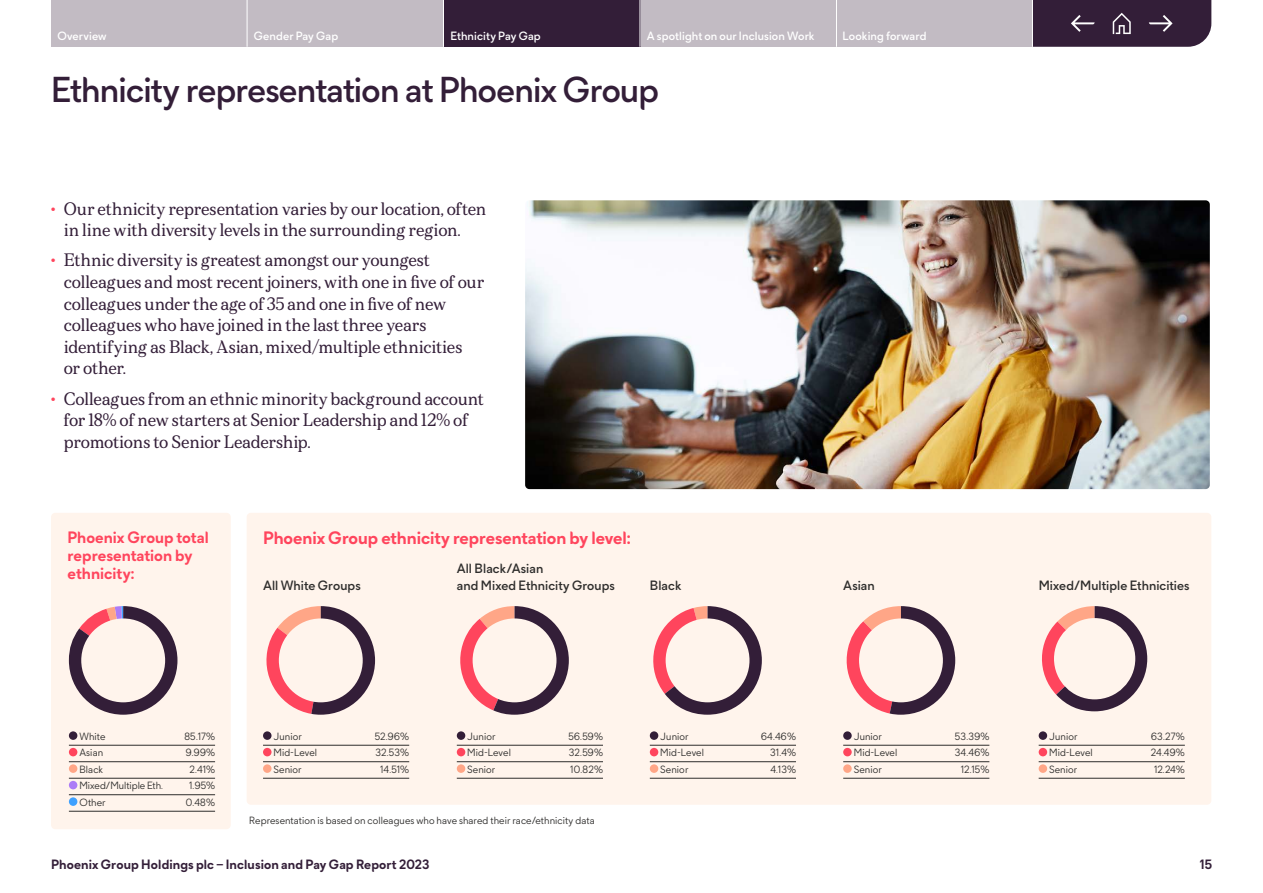
<style>
.page{position:relative;width:1263px;height:893px;background:#fff}
.page>*{position:absolute;margin:0;border:0;box-sizing:border-box;transform-origin:0 0}
.t1{font:500 36px "Phoenix Sans";letter-spacing:-.02em;color:#331e38}
.t2{font:18px/21.6px "Phoenix Serif";letter-spacing:-.01em;color:#331e38}
.t3{font:700 18px "Phoenix Sans";color:#ff455d}
.t4{font:700 16.5px/18px "Phoenix Sans";color:#ff455d}
.t5{font:500 13.5px/16.5px "Phoenix Sans";letter-spacing:.005em;color:#2e2d2c}
.t6{font:700 13.5px "Phoenix Sans";letter-spacing:.01em;color:#331e38}
.t7{font:500 12px "Phoenix Sans";letter-spacing:.01em;color:#fff}
.t8{font:10.5px "Phoenix Sans";letter-spacing:.015em;color:#2e2d2c}
.s1{color:#ff455d}
</style>
<div class="page">
<img style="left:525px;top:200px;width:685px;height:289px">
<div style="left:51px;top:513px;width:180px;height:316px;background:#fff4ec;border-radius:4px"></div>
<hr style="left:69px;top:745px;width:146px;height:1px;background:#2e2d2c">
<hr style="left:69px;top:761px;width:146px;height:1px;background:#2e2d2c">
<hr style="left:69px;top:778px;width:146px;height:1px;background:#2e2d2c">
<hr style="left:69px;top:794px;width:146px;height:1px;background:#2e2d2c">
<hr style="left:69px;top:811px;width:146px;height:1px;background:#2e2d2c">
<div style="left:69px;top:731px;width:8px;height:9px;background:#331e38;border-radius:50%"></div>
<div style="left:69px;top:748px;width:8px;height:8px;background:#ff455d;border-radius:50%"></div>
<div style="left:69px;top:764px;width:8px;height:9px;background:#ffa687;border-radius:50%"></div>
<div style="left:69px;top:781px;width:8px;height:8px;background:#ac7cf7;border-radius:50%"></div>
<div style="left:69px;top:797px;width:8px;height:9px;background:#3fa1ff;border-radius:50%"></div>
<div style="left:247px;top:513px;width:964px;height:292px;background:#fff4ec;border-radius:4px"></div>
<svg style="left:69px;top:606px;width:108px;height:109px"></svg>
<div style="left:81px;top:618px;width:84px;height:84px;background:#fff4ec;border-radius:50%"></div>
<hr style="left:263px;top:745px;width:146px;height:1px;background:#2e2d2c">
<hr style="left:263px;top:761px;width:146px;height:1px;background:#2e2d2c">
<hr style="left:263px;top:778px;width:146px;height:1px;background:#2e2d2c">
<div style="left:263px;top:731px;width:9px;height:9px;background:#331e38;border-radius:50%"></div>
<div style="left:263px;top:748px;width:9px;height:8px;background:#ff455d;border-radius:50%"></div>
<div style="left:263px;top:764px;width:9px;height:9px;background:#ffa687;border-radius:50%"></div>
<svg style="left:266px;top:606px;width:109px;height:109px"></svg>
<div style="left:279px;top:618px;width:84px;height:84px;background:#fff4ec;border-radius:50%"></div>
<hr style="left:457px;top:745px;width:146px;height:1px;background:#2e2d2c">
<hr style="left:457px;top:761px;width:146px;height:1px;background:#2e2d2c">
<hr style="left:457px;top:778px;width:146px;height:1px;background:#2e2d2c">
<div style="left:457px;top:731px;width:8px;height:9px;background:#331e38;border-radius:50%"></div>
<div style="left:457px;top:748px;width:8px;height:8px;background:#ff455d;border-radius:50%"></div>
<div style="left:457px;top:764px;width:8px;height:9px;background:#ffa687;border-radius:50%"></div>
<svg style="left:460px;top:606px;width:109px;height:109px"></svg>
<div style="left:473px;top:618px;width:83px;height:84px;background:#fff4ec;border-radius:50%"></div>
<hr style="left:650px;top:745px;width:146px;height:1px;background:#2e2d2c">
<hr style="left:650px;top:761px;width:146px;height:1px;background:#2e2d2c">
<hr style="left:650px;top:778px;width:146px;height:1px;background:#2e2d2c">
<div style="left:650px;top:731px;width:8px;height:9px;background:#331e38;border-radius:50%"></div>
<div style="left:650px;top:748px;width:8px;height:8px;background:#ff455d;border-radius:50%"></div>
<div style="left:650px;top:764px;width:8px;height:9px;background:#ffa687;border-radius:50%"></div>
<svg style="left:653px;top:606px;width:109px;height:109px"></svg>
<div style="left:666px;top:618px;width:83px;height:84px;background:#fff4ec;border-radius:50%"></div>
<hr style="left:843px;top:745px;width:146px;height:1px;background:#2e2d2c">
<hr style="left:843px;top:761px;width:146px;height:1px;background:#2e2d2c">
<hr style="left:843px;top:778px;width:146px;height:1px;background:#2e2d2c">
<div style="left:843px;top:731px;width:9px;height:9px;background:#331e38;border-radius:50%"></div>
<div style="left:843px;top:748px;width:9px;height:8px;background:#ff455d;border-radius:50%"></div>
<div style="left:843px;top:764px;width:9px;height:9px;background:#ffa687;border-radius:50%"></div>
<svg style="left:846px;top:606px;width:109px;height:109px"></svg>
<div style="left:859px;top:618px;width:84px;height:84px;background:#fff4ec;border-radius:50%"></div>
<hr style="left:1039px;top:745px;width:146px;height:1px;background:#2e2d2c">
<hr style="left:1039px;top:761px;width:146px;height:1px;background:#2e2d2c">
<hr style="left:1039px;top:778px;width:146px;height:1px;background:#2e2d2c">
<div style="left:1039px;top:731px;width:8px;height:9px;background:#331e38;border-radius:50%"></div>
<div style="left:1039px;top:748px;width:8px;height:8px;background:#ff455d;border-radius:50%"></div>
<div style="left:1039px;top:764px;width:8px;height:9px;background:#ffa687;border-radius:50%"></div>
<svg style="left:1042px;top:606px;width:105px;height:105px"></svg>
<div style="left:1054px;top:618px;width:81px;height:81px;background:#fff4ec;border-radius:50%"></div>
<div style="left:640px;top:0;width:196px;height:47px;background:#c2bbc3"></div>
<div style="left:444px;top:0;width:196px;height:47px;background:#331e38"></div>
<svg style="left:1033px;top:0;width:178px;height:47px;background:#3d2942"></svg>
<div style="left:51px;top:0;width:196px;height:47px;background:#c2bbc3"></div>
<div style="left:247px;top:0;width:197px;height:47px;background:#c2bbc3"></div>
<hr style="left:247px;top:0;width:1px;height:47px;background:#fff">
<hr style="left:443px;top:0;width:1px;height:47px;background:#fff">
<div style="left:836px;top:0;width:196px;height:47px;background:#c2bbc3"></div>
<hr style="left:640px;top:0;width:1px;height:47px;background:#fff">
<hr style="left:836px;top:0;width:1px;height:47px;background:#fff">
<p class="t7" style="left:57px;top:29px;width:51px">Overview</p>
<p class="t7" style="left:254px;top:29px;width:86px">Gender Pay Gap</p>
<p class="t7" style="left:450px;top:29px;width:92px">Ethnicity Pay Gap</p>
<p class="t7" style="left:647px;top:29px;width:169px">A spotlight on our Inclusion Work</p>
<p class="t7" style="left:842px;top:29px;width:86px">Looking forward</p>
<h1 class="t1" style="left:51px;top:67px;width:609px">Ethnicity representation at Phoenix Group</h1>
<p class="t2" style="left:64px;top:197px;width:424px;text-indent:-13px"><span class="s1">•</span> Our ethnicity representation varies by our location, often in line with diversity levels in the surrounding region.</p>
<p class="t2" style="left:64px;top:249px;width:422px;text-indent:-13px"><span class="s1">•</span> Ethnic diversity is greatest amongst our youngest colleagues and most recent joiners, with one in five of our colleagues under the age of 35 and one in five of new colleagues who have joined in the last three years identifying as Black, Asian, mixed/multiple ethnicities<br>or other.</p>
<p class="t2" style="left:64px;top:387px;width:422px;text-indent:-13px"><span class="s1">•</span> Colleagues from an ethnic minority background account for 18% of new starters at Senior Leadership and 12% of promotions to Senior Leadership.</p>
<p class="t4" style="left:68px;top:527px;width:143px">Phoenix Group total representation by ethnicity:</p>
<p class="t3" style="left:263px;top:526px;width:369px">Phoenix Group ethnicity representation by level:</p>
<p class="t5" style="left:263px;top:576px;width:99px">All White Groups</p>
<p class="t5" style="left:457px;top:560px;width:159px">All Black/Asian<br>and Mixed Ethnicity Groups</p>
<p class="t5" style="left:650px;top:576px;width:33px">Black</p>
<p class="t5" style="left:843px;top:576px;width:33px">Asian</p>
<p class="t5" style="left:1039px;top:576px;width:152px">Mixed/Multiple Ethnicities</p>
<p class="t8" style="left:79px;top:730px;width:27px">White</p>
<p class="t8" style="left:184px;top:730px;width:32px">85.17%</p>
<p class="t8" style="left:79px;top:746px;width:25px">Asian</p>
<p class="t8" style="left:186px;top:746px;width:31px">9.99%</p>
<p class="t8" style="left:79px;top:763px;width:25px">Black</p>
<p class="t8" style="left:190px;top:763px;width:27px">2.41%</p>
<p class="t8" style="left:79px;top:779px;width:85px">Mixed/Multiple Eth.</p>
<p class="t8" style="left:189px;top:779px;width:27px">1.95%</p>
<p class="t8" style="left:79px;top:796px;width:28px">Other</p>
<p class="t8" style="left:186px;top:796px;width:31px">0.48%</p>
<p class="t8" style="left:273px;top:730px;width:30px">Junior</p>
<p class="t8" style="left:375px;top:730px;width:36px">52.96%</p>
<p class="t8" style="left:273px;top:746px;width:45px">Mid-Level</p>
<p class="t8" style="left:376px;top:746px;width:35px">32.53%</p>
<p class="t8" style="left:273px;top:763px;width:30px">Senior</p>
<p class="t8" style="left:380px;top:763px;width:31px">14.51%</p>
<p class="t8" style="left:467px;top:730px;width:30px">Junior</p>
<p class="t8" style="left:568px;top:730px;width:36px">56.59%</p>
<p class="t8" style="left:467px;top:746px;width:45px">Mid-Level</p>
<p class="t8" style="left:569px;top:746px;width:36px">32.59%</p>
<p class="t8" style="left:467px;top:763px;width:30px">Senior</p>
<p class="t8" style="left:570px;top:763px;width:34px">10.82%</p>
<p class="t8" style="left:249px;top:814px;width:347px">Representation is based on colleagues who have shared their race/ethnicity data</p>
<p class="t8" style="left:660px;top:730px;width:30px">Junior</p>
<p class="t8" style="left:761px;top:730px;width:36px">64.46%</p>
<p class="t8" style="left:660px;top:746px;width:45px">Mid-Level</p>
<p class="t8" style="left:770px;top:746px;width:27px">31.4%</p>
<p class="t8" style="left:660px;top:763px;width:30px">Senior</p>
<p class="t8" style="left:770px;top:763px;width:27px">4.13%</p>
<p class="t8" style="left:854px;top:730px;width:30px">Junior</p>
<p class="t8" style="left:955px;top:730px;width:36px">53.39%</p>
<p class="t8" style="left:854px;top:746px;width:45px">Mid-Level</p>
<p class="t8" style="left:955px;top:746px;width:36px">34.46%</p>
<p class="t8" style="left:854px;top:763px;width:30px">Senior</p>
<p class="t8" style="left:961px;top:763px;width:30px">12.15%</p>
<p class="t8" style="left:1049px;top:730px;width:30px">Junior</p>
<p class="t8" style="left:1151px;top:730px;width:35px">63.27%</p>
<p class="t8" style="left:1049px;top:746px;width:45px">Mid-Level</p>
<p class="t8" style="left:1151px;top:746px;width:35px">24.49%</p>
<p class="t8" style="left:1049px;top:763px;width:30px">Senior</p>
<p class="t8" style="left:1154px;top:763px;width:32px">12.24%</p>
<p class="t6" style="left:51px;top:856px;width:380px">Phoenix Group Holdings plc – Inclusion and Pay Gap Report 2023</p>
<p class="t6" style="left:1200px;top:856px;width:14px">15</p>
</div>
